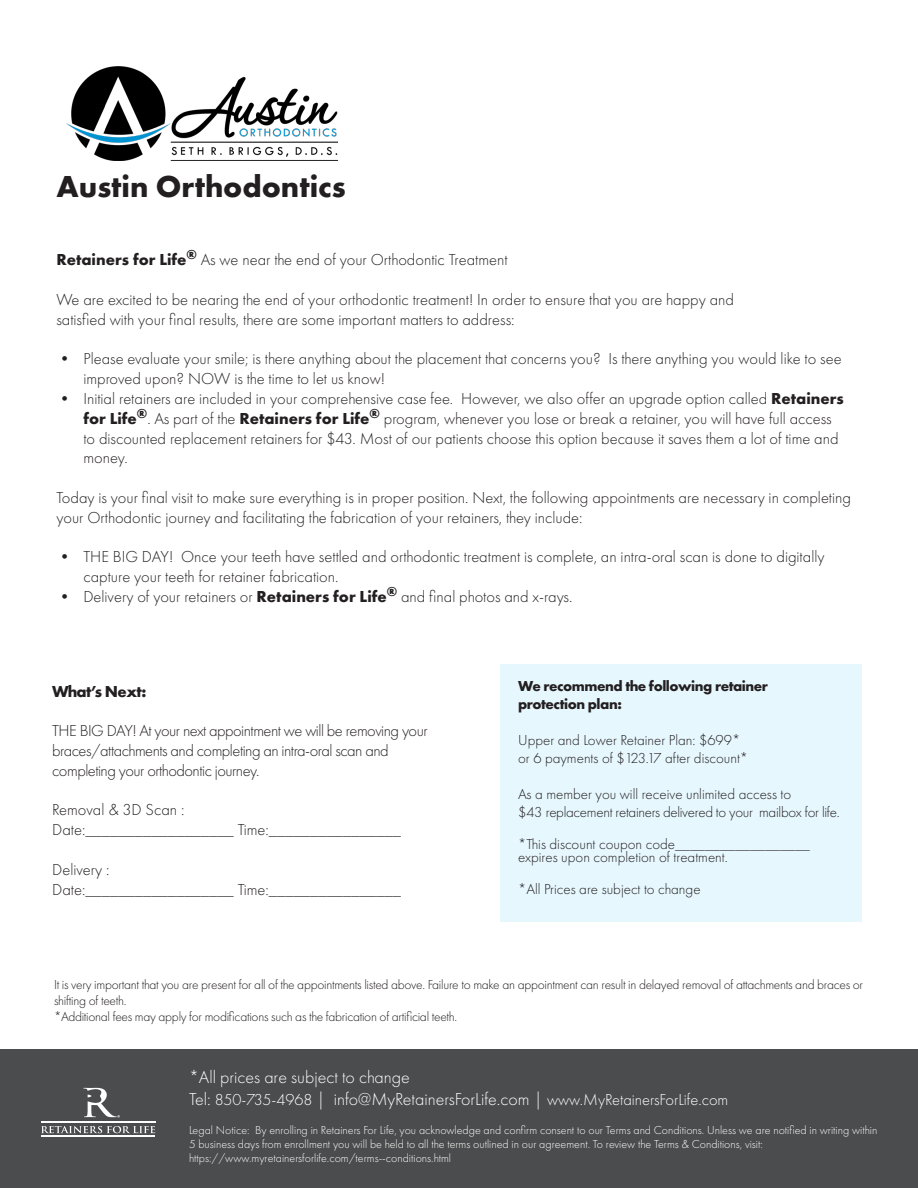
<style>
.page{position:relative;width:918px;height:1188px;background:#fff}
.page>*{position:absolute;margin:0;border:0;box-sizing:border-box;transform-origin:0 0}
.t1{font:700 31.5px "Futura PT";color:#231f20}
.t2{font:300 18px "Futura PT";color:#fff}
.t3{font:300 16.5px/19.8px "Futura PT";color:#231f20}
.t4{font:300 16.5px/19.8px "Futura PT";letter-spacing:-.03em;color:#231f20}
.t5{font:300 16.5px "Futura PT";color:#fff}
.t6{font:700 16.5px "Futura PT";letter-spacing:-.035em;color:#231f20}
.t7{font:300 15px/13.5px "Futura PT";color:#231f20}
.t8{font:300 15px "Futura PT";letter-spacing:-.02em;color:#231f20}
.t9{font:700 15px "Futura PT";letter-spacing:-.03em;color:#231f20}
.t10{font:300 13.5px/16.2px "Futura PT";letter-spacing:-.02em;color:#231f20}
.t11{font:300 12px/14.4px "Futura PT";color:#fff}
.s1{font-weight:700}
.s2{font-size:18px}
</style>
<div class="page">
<div style="left:500px;top:664px;width:362px;height:258px;background:#e6f7fd"></div>
<img style="left:67px;top:67px;width:271px;height:94px">
<div style="left:0;top:1050px;width:918px;height:138px;background:#4b4c4d"></div>
<svg style="left:41px;top:1126px;width:114px;height:7px"></svg>
<hr style="left:41px;top:1121px;width:115px;height:1px;background:#fff">
<hr style="left:42px;top:1136px;width:113px;height:1px;background:#fff">
<svg style="left:83px;top:1088px;width:37px;height:30px"></svg>
<p class="t1" style="left:56px;top:166px;width:291px">Austin Orthodontics</p>
<p class="t3" style="left:56px;top:250px;width:453px"><span class="s1">Retainers for Life</span><sup>®</sup> As we near the end of your Orthodontic Treatment</p>
<p class="t3" style="left:56px;top:290px;width:679px">We are excited to be nearing the end of your orthodontic treatment! In order to ensure that you are happy and</p>
<p class="t3" style="left:56px;top:310px;width:460px">satisfied with your final results, there are some important matters to address:</p>
<p class="t3" style="left:83px;top:349px;width:760px;text-indent:-27px">• Please evaluate your smile; is there anything about the placement that concerns you? Is there anything you would like to see improved upon? NOW is the time to let us know!</p>
<p class="t3" style="left:83px;top:389px;width:762px;text-indent:-27px">• Initial retainers are included in your comprehensive case fee. However, we also offer an upgrade option called <span class="s1">Retainers for Life</span><sup>®</sup>. As part of the <span class="s1">Retainers for Life</span><sup>®</sup> program, whenever you lose or break a retainer, you will have full access to discounted replacement retainers for $43. Most of our patients choose this option because it saves them a lot of time and money.</p>
<p class="t3" style="left:56px;top:488px;width:796px">Today is your final visit to make sure everything is in proper position. Next, the following appointments are necessary in completing your Orthodontic journey and facilitating the fabrication of your retainers, they include:</p>
<p class="t3" style="left:83px;top:547px;width:743px;text-indent:-27px">• THE BIG DAY! Once your teeth have settled and orthodontic treatment is complete, an intra-oral scan is done to digitally capture your teeth for retainer fabrication.</p>
<p class="t3" style="left:56px;top:587px;width:518px">• Delivery of your retainers or <span class="s1">Retainers for Life</span><sup>®</sup> and final photos and x-rays.</p>
<p class="t6" style="left:52px;top:680px;width:96px">What’s Next:</p>
<p class="t4" style="left:52px;top:721px;width:377px">THE BIG DAY! At your next appointment we will be removing your braces/attachments and completing an intra-oral scan and completing your orthodontic journey.</p>
<p class="t3" style="left:52px;top:800px;width:350px">Removal &amp; 3D Scan :<br>Date:__________________ Time:________________</p>
<p class="t3" style="left:52px;top:860px;width:350px">Delivery :<br>Date:__________________ Time:________________</p>
<p class="t9" style="left:518px;top:677px;width:251px">We recommend the following retainer</p>
<p class="t9" style="left:518px;top:695px;width:105px">protection plan:</p>
<p class="t7" style="left:518px;top:734px;width:224px">Upper and Lower Retainer Plan: $699*</p>
<p class="t7" style="left:518px;top:752px;width:232px">or 6 payments of $123.17 after discount*</p>
<p class="t7" style="left:518px;top:788px;width:275px">As a member you will receive unlimited access to</p>
<p class="t8" style="left:518px;top:804px;width:323px">$43 replacement retainers delivered to your mailbox for life.</p>
<p class="t7" style="left:518px;top:837px;width:293px">*This discount coupon code__________________ expires upon completion of treatment.</p>
<p class="t7" style="left:518px;top:882px;width:184px">*All Prices are subject to change</p>
<p class="t10" style="left:54px;top:976px;width:811px">It is very important that you are present for all of the appointments listed above. Failure to make an appointment can result in delayed removal of attachments and braces or shifting of teeth.<br>*Additional fees may apply for modifications such as the fabrication of artificial teeth.</p>
<p class="t2" style="left:189px;top:1067px;width:222px">*All prices are subject to change</p>
<p class="t5" style="left:189px;top:1090px;width:541px"><span class="s2">Tel:</span> 850-735-4968 <span class="s2">| info@MyRetainersForLife.com |</span> www.MyRetainersForLife.com</p>
<p class="t11" style="left:189px;top:1122px;width:690px">Legal Notice: By enrolling in Retainers For Life, you acknowledge and confirm consent to our Terms and Conditions. Unless we are notified in writing within<br>5 business days from enrollment you will be held to all the terms outlined in our agreement. To review the Terms &amp; Conditions, visit: https://www.myretainersforlife.com/terms--conditions.html</p>
</div>
